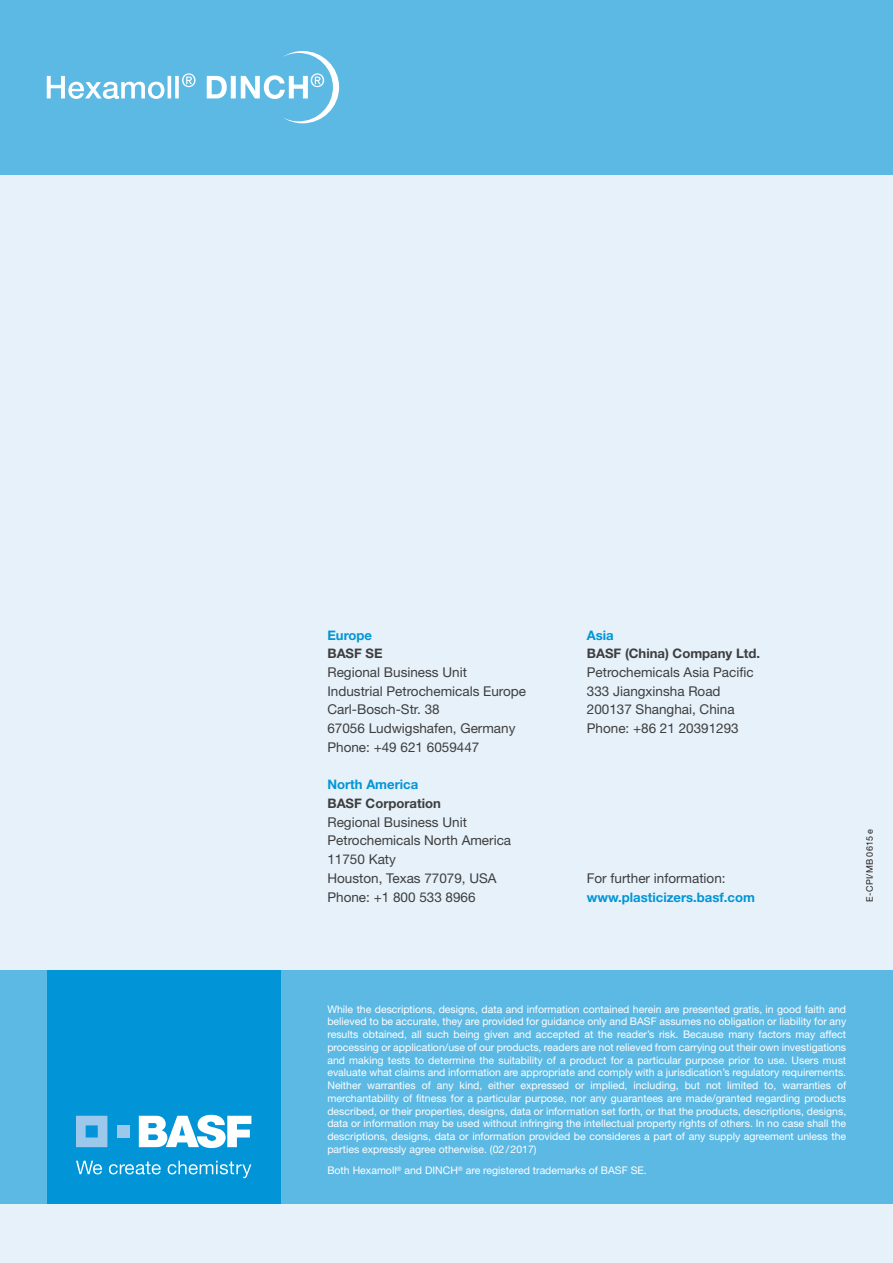
<style>
.page{position:relative;width:893px;height:1263px;background:#e6f1f9}
.page>*{position:absolute;margin:0;border:0;box-sizing:border-box;transform-origin:0 0}
.t1{font:13.5px/18.8px "Helvetica Neue LT Std";color:#3e3e3f}
.t2{font:700 13.2px "Helvetica Neue LT Std";color:#0195d7}
.t3{font:700 13.2px "Helvetica Neue LT Std";color:#3e3e3f}
.t4{font:10.5px/12.8px "Helvetica Neue LT Std";color:#fff;text-align:justify}
.t5{font:9px "Helvetica Neue LT Std";letter-spacing:.02em;color:#231f20}
</style>
<div class="page">
<div style="left:0;top:969px;width:893px;height:234px;background:#5cb9e4"></div>
<div style="left:47px;top:969px;width:234px;height:234px;background:#0195d7"></div>
<svg style="left:76px;top:1116px;width:31px;height:31px"></svg>
<div style="left:117px;top:1125px;width:12px;height:12px;background:#9cc8eb"></div>
<svg style="left:139px;top:1115px;width:112px;height:33px"></svg>
<svg style="left:76px;top:1161px;width:26px;height:13px"></svg>
<svg style="left:109px;top:1161px;width:52px;height:13px"></svg>
<svg style="left:168px;top:1161px;width:83px;height:17px"></svg>
<div style="left:0;top:0;width:893px;height:174px;background:#5cb9e4"></div>
<svg style="left:47px;top:51px;width:292px;height:72px"></svg>
<p class="t2" style="left:327px;top:627px;width:46px">Europe</p>
<p class="t3" style="left:327px;top:645px;width:57px">BASF SE</p>
<p class="t1" style="left:327px;top:663px;width:200px">Regional Business Unit<br>Industrial Petrochemicals Europe<br>Carl-Bosch-Str. 38<br>67056 Ludwigshafen, Germany<br>Phone: +49 621 6059447</p>
<p class="t2" style="left:327px;top:776px;width:92px">North America</p>
<p class="t3" style="left:327px;top:795px;width:115px">BASF Corporation</p>
<p class="t1" style="left:327px;top:812px;width:185px">Regional Business Unit<br>Petrochemicals North America<br>11750 Katy<br>Houston, Texas 77079, USA<br>Phone: +1 800 533 8966</p>
<p class="t2" style="left:587px;top:627px;width:28px">Asia</p>
<p class="t3" style="left:587px;top:645px;width:175px">BASF (China) Company Ltd.</p>
<p class="t1" style="left:587px;top:663px;width:168px">Petrochemicals Asia Pacific<br>333 Jiangxinsha Road<br>200137 Shanghai, China<br>Phone: +86 21 20391293</p>
<p class="t1" style="left:587px;top:868px;width:140px">For further information:</p>
<p class="t2" style="left:587px;top:889px;width:170px">www.plasticizers.basf.com</p>
<p class="t5" style="left:864px;top:901px;width:74px;rotate:-90deg">E-CPI/MB 0615 e</p>
<p class="t4" style="left:327px;top:1002px;width:520px">While the descriptions, designs, data and information contained herein are presented gratis, in good faith and believed to be accurate, they are provided for guidance only and BASF assumes no obligation or liability for any results obtained, all such being given and accepted at the reader’s risk. Because many factors may affect processing or application/use of our products, readers are not relieved from carrying out their own investigations and making tests to determine the suitability of a product for a particular purpose prior to use. Users must evaluate what claims and information are appropriate and comply with a jurisdication’s regulatory requirements.<br>Neither warranties of any kind, either expressed or implied, including, but not limited to, warranties of merchantability of fitness for a particular purpose, nor any guarantees are made/granted regarding products described, or their properties, designs, data or information set forth, or that the products, descriptions, designs, data or information may be used without infringing the intellectual property rights of others. In no case shall the descriptions, designs, data or information provided be consideres a part of any supply agreement unless the parties expressly agree otherwise. (02/2017)</p>
<p class="t4" style="left:327px;top:1164px;width:321px">Both Hexamoll<sup>®</sup> and DINCH<sup>®</sup> are registered trademarks of BASF SE.</p>
</div>
